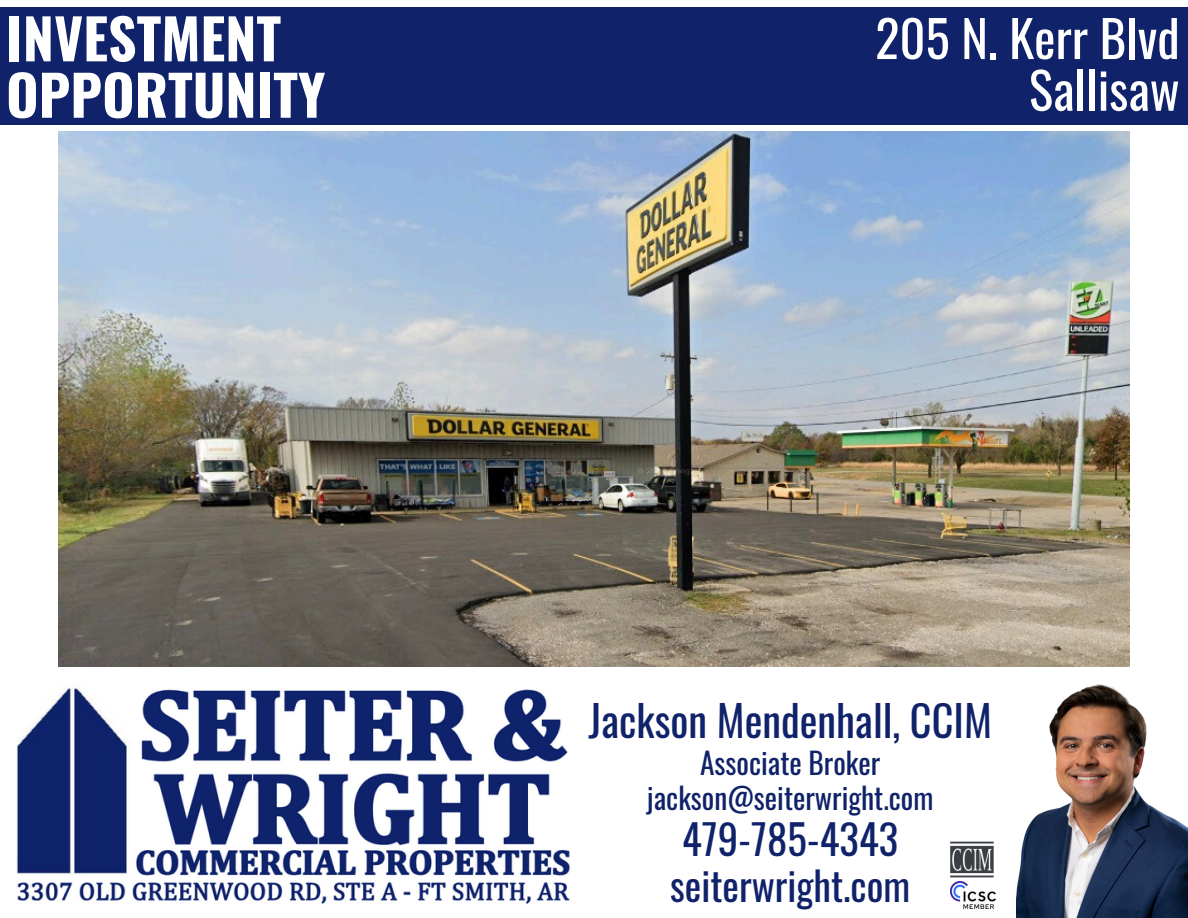
<style>
.page{position:relative;width:1188px;height:918px;background:#fff}
.page>*{position:absolute;margin:0;border:0;box-sizing:border-box;transform-origin:0 0}
.t1{font:700 55.5px/56.4px "Oswald";color:#fff}
.t2{font:50.7px/51.8px "Oswald";color:#fff;text-align:right}
.t3{font:42.3px "Oswald";color:#10226a}
.t4{font:40.8px "Oswald";color:#10226a}
.t5{font:39.3px "Oswald";color:#10226a}
.t6{font:29.4px "Oswald";color:#10226a}
</style>
<div class="page">
<img style="left:1017px;top:684px;width:171px;height:234px">
<div style="left:0;top:7px;width:1188px;height:117px;background:#10226a"></div>
<img style="left:950px;top:881px;width:45px;height:27px">
<img style="left:950px;top:841px;width:44px;height:37px">
<img style="left:58px;top:132px;width:1072px;height:534px">
<img style="left:17px;top:688px;width:554px;height:216px">
<p class="t1" style="left:6px;top:8px;width:321px">INVESTMENT<br>OPPORTUNITY</p>
<p class="t2" style="left:875px;top:10px;width:306px">205 N. Kerr Blvd<br>Sallisaw</p>
<h1 class="t3" style="left:588px;top:688px;width:405px">Jackson Mendenhall, CCIM</h1>
<h2 class="t6" style="left:700px;top:740px;width:182px">Associate Broker</h2>
<p class="t6" style="left:647px;top:775px;width:288px">jackson@seiterwright.com</p>
<p class="t4" style="left:682px;top:807px;width:217px">479-785-4343</p>
<p class="t5" style="left:670px;top:855px;width:241px">seiterwright.com</p>
</div>
